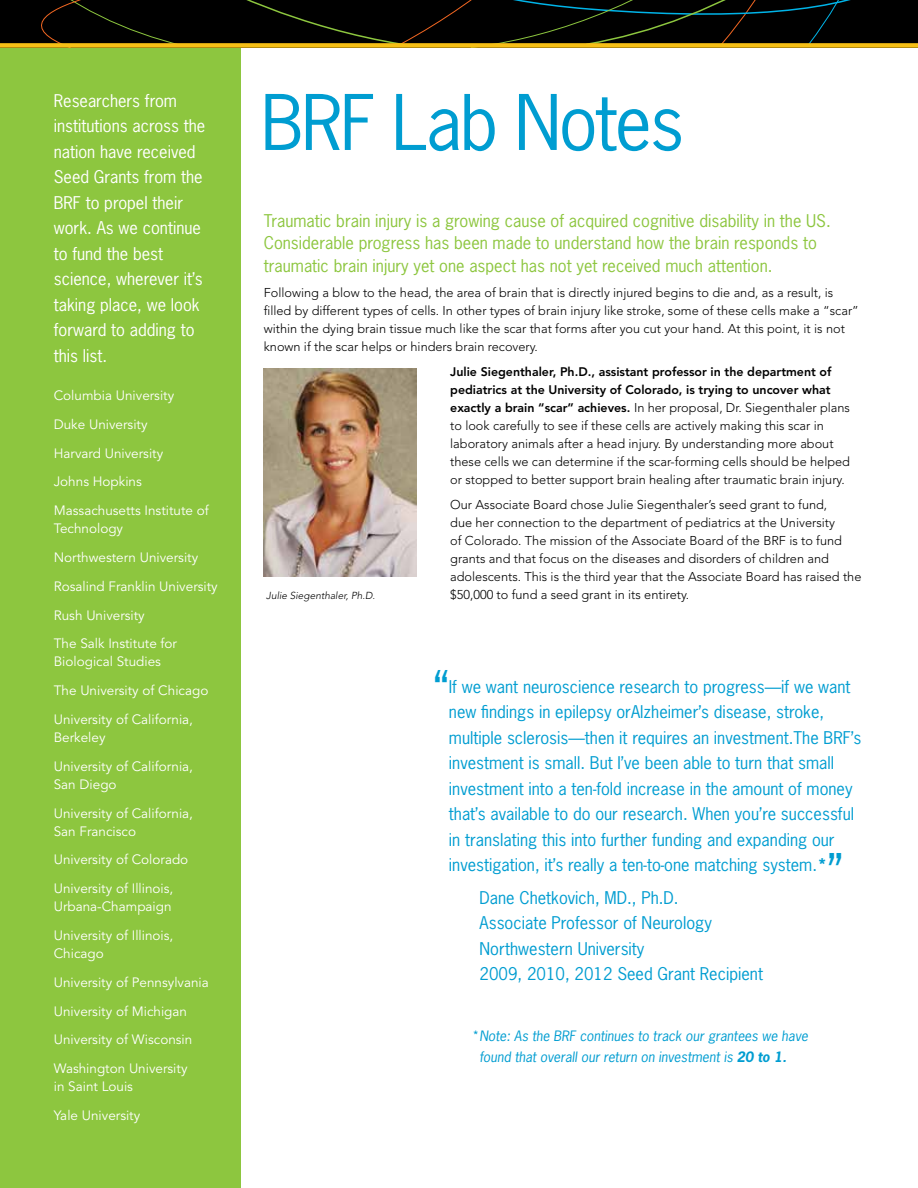
<style>
.page{position:relative;width:918px;height:1188px;background:#fff}
.page>*{position:absolute;margin:0;border:0;box-sizing:border-box;transform-origin:0 0}
.t1{font:72px "News Gothic Std";letter-spacing:-.03em;color:#009dd1}
.t2{font:45px "News Gothic Std";color:#009dd1}
.t3{font:16.5px/25.5px "News Gothic Std";color:#009dd1}
.t4{font:16.5px/22.5px "News Gothic Std";color:#8dc63f}
.t5{font:16.5px/25.5px "News Gothic Std";color:#fff}
.t6{font:13.5px/28.8px "Avenir";color:#fff}
.t7{font:italic 13.5px/21px "News Gothic Std";color:#009dd1}
.t8{font:300 12.75px/18px "Avenir";color:#000}
.t9{font:800 12.3px/18px "Avenir";color:#000}
.t10{font:italic 300 10.2px "Avenir";color:#000}
.s1{font-weight:800;font-size:12.3px}
.s2{font-weight:700}
.s3{font-style:normal}
</style>
<div class="page">
<div style="left:0;top:44px;width:241px;height:1144px;background:#8dc63f"></div>
<svg style="left:0;top:0;width:918px;height:48px;background:#1a1806"></svg>
<img style="left:264px;top:369px;width:152px;height:208px">
<p class="t5" style="left:54px;top:88px;width:153px">Researchers from institutions across the nation have received<br>Seed Grants from the<br>BRF to propel their work. As we continue to fund the best science, wherever it’s taking place, we look forward to adding to this list.</p>
<p class="t6" style="left:54px;top:381px;width:157px">Columbia University<br>Duke University<br>Harvard University<br>Johns Hopkins<br>Massachusetts Institute of</p>
<p class="t6" style="left:54px;top:515px;width:165px">Technology<br>Northwestern University<br>Rosalind Franklin University<br>Rush University<br>The Salk Institute for</p>
<p class="t6" style="left:54px;top:648px;width:156px">Biological Studies<br>The University of Chicago<br>University of California,</p>
<p class="t6" style="left:54px;top:723px;width:141px">Berkeley<br>University of California,</p>
<p class="t6" style="left:54px;top:770px;width:141px">San Diego<br>University of California,</p>
<p class="t6" style="left:54px;top:817px;width:136px">San Francisco<br>University of Colorado<br>University of Illinois,</p>
<p class="t6" style="left:54px;top:892px;width:121px">Urbana-Champaign<br>University of Illinois,</p>
<p class="t6" style="left:54px;top:939px;width:157px">Chicago<br>University of Pennsylvania<br>University of Michigan<br>University of Wisconsin<br>Washington University</p>
<p class="t6" style="left:54px;top:1072px;width:88px">in Saint Louis<br>Yale University</p>
<h1 class="t1" style="left:261px;top:77px;width:425px">BRF Lab Notes</h1>
<p class="t4" style="left:264px;top:209px;width:568px">Traumatic brain injury is a growing cause of acquired cognitive disability in the US.<br>Considerable progress has been made to understand how the brain responds to traumatic brain injury yet one aspect has not yet received much attention.</p>
<p class="t8" style="left:264px;top:283px;width:597px">Following a blow to the head, the area of brain that is directly injured begins to die and, as a result, is filled by different types of cells. In other types of brain injury like stroke, some of these cells make a “scar” within the dying brain tissue much like the scar that forms after you cut your hand. At this point, it is not known if the scar helps or hinders brain recovery.</p>
<p class="t9" style="left:450px;top:363px;width:383px">Julie Siegenthaler, Ph.D., assistant professor in the department of pediatrics at the University of Colorado, is trying to uncover what</p>
<p class="t8" style="left:450px;top:399px;width:401px"><span class="s1">exactly a brain “scar” achieves.</span> In her proposal, Dr. Siegenthaler plans to look carefully to see if these cells are actively making this scar in laboratory animals after a head injury. By understanding more about these cells we can determine if the scar-forming cells should be helped or stopped to better support brain healing after traumatic brain injury.</p>
<p class="t8" style="left:450px;top:496px;width:413px">Our Associate Board chose Julie Siegenthaler’s seed grant to fund,<br>due her connection to the department of pediatrics at the University<br>of Colorado. The mission of the Associate Board of the BRF is to fund grants and that focus on the diseases and disorders of children and adolescents. This is the third year that the Associate Board has raised the</p>
<p class="t10" style="left:266px;top:589px;width:110px">Julie Siegenthaler, Ph.D.</p>
<p class="t8" style="left:450px;top:586px;width:240px">$50,000 to fund a seed grant in its entirety.</p>
<h2 class="t2" style="left:433px;top:659px;width:17px">“</h2>
<p class="t3" style="left:449px;top:674px;width:414px">If we want neuroscience research to progress—if we want new findings in epilepsy orAlzheimer’s disease, stroke, multiple sclerosis—then it requires an investment.The BRF’s investment is small. But I’ve been able to turn that small investment into a ten-fold increase in the amount of money that’s available to do our research. When you’re successful in translating this into further funding and expanding our investigation, it’s really a ten-to-one matching system.<span class="s2">*</span></p>
<h2 class="t2" style="left:827px;top:842px;width:17px">”</h2>
<p class="t3" style="left:480px;top:885px;width:285px">Dane Chetkovich, MD., Ph.D.<br>Associate Professor of Neurology<br>Northwestern University<br>2009, 2010, 2012 Seed Grant Recipient</p>
<p class="t7" style="left:479px;top:1026px;width:330px;text-indent:-7px"><span class="s3">*</span>Note: As the BRF continues to track our grantees we have found that overall our return on investment is <span class="s2">20 to 1.</span></p>
</div>
